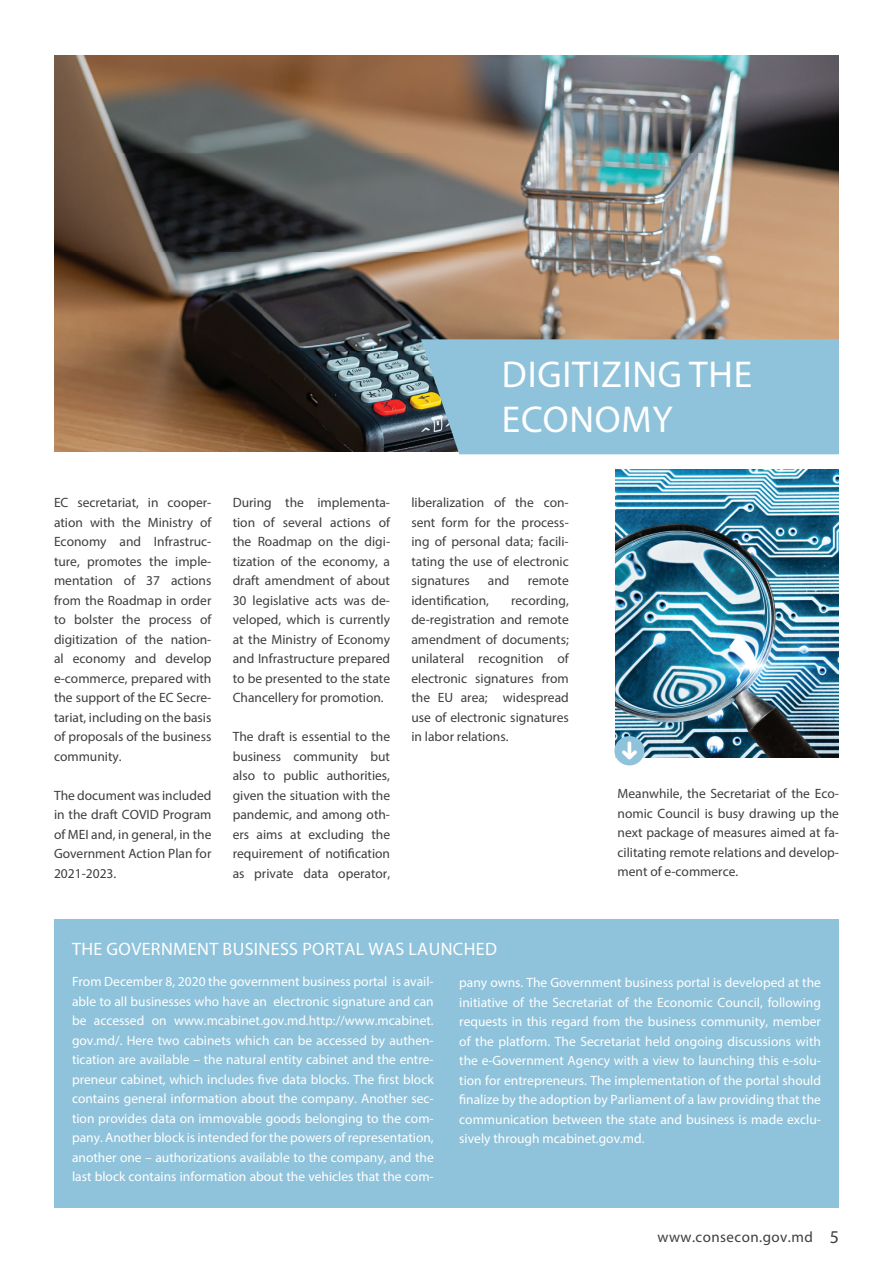
<style>
.page{position:relative;width:893px;height:1263px;background:#fff}
.page>*{position:absolute;margin:0;border:0;box-sizing:border-box;transform-origin:0 0}
.t1{font:37.5px/45px "Myriad Pro";letter-spacing:.02em;color:#fff}
.t2{font:18px "Myriad Pro";letter-spacing:.02em;color:#fff}
.t3{font:15px "Myriad Pro";letter-spacing:.03em;color:#3e3e3f}
.t4{font:13.5px/19.5px "Myriad Pro";color:#3e3e3f;text-align:justify}
.t5{font:13.5px/19.5px "Myriad Pro";color:#fff;text-align:justify}
.s1{font-size:18px}
</style>
<div class="page">
<img style="left:54px;top:55px;width:785px;height:396px">
<img style="left:616px;top:469px;width:223px;height:288px">
<div style="left:421px;top:339px;width:418px;height:115px;background:#8fc3db"></div>
<div style="left:54px;top:919px;width:785px;height:288px;background:#8fc3db"></div>
<div style="left:614px;top:736px;width:30px;height:29px;background:#8fc3db;border-radius:50%"></div>
<svg style="left:622px;top:741px;width:15px;height:18px"></svg>
<h1 class="t1" style="left:502px;top:352px;width:252px">DIGITIZING THE<br>ECONOMY</h1>
<p class="t4" style="left:54px;top:493px;width:159px">EC secretariat, in cooper&shy;ation with the Ministry of Economy and Infrastruc&shy;ture, promotes the imple&shy;mentation of 37 actions from the Roadmap in order to bolster the process of digitization of the nation&shy;al economy and develop e-commerce, prepared with the support of the EC Secre&shy;tariat, including on the basis of proposals of the business community.</p>
<p class="t4" style="left:54px;top:785px;width:159px">The document was included in the draft COVID Program of MEI and, in general, in the Government Action Plan for 2021-2023.</p>
<p class="t4" style="left:233px;top:493px;width:159px">During the implementa&shy;tion of several actions of the Roadmap on the digi&shy;tization of the economy, a draft amendment of about 30 legislative acts was de&shy;veloped, which is currently at the Ministry of Economy and Infrastructure prepared to be presented to the state Chancellery for promotion.</p>
<p class="t4" style="left:233px;top:727px;width:159px">The draft is essential to the business community but also to public authorities, given the situation with the pandemic, and among oth&shy;ers aims at excluding the requirement of notification as private data operator,</p>
<p class="t4" style="left:411px;top:492px;width:159px">liberalization of the con&shy;sent form for the process&shy;ing of personal data; facili&shy;tating the use of electronic signatures</p>
<p class="t4" style="left:488px;top:570px;width:23px">and</p>
<p class="t4" style="left:528px;top:570px;width:43px">remote</p>
<p class="t4" style="left:411px;top:590px;width:79px">identification,</p>
<p class="t4" style="left:411px;top:590px;width:159px;text-indent:100px">recording, de-registration and remote amendment of documents; unilateral recognition of electronic signatures from the EU area; widespread use of electronic signatures in labor relations.</p>
<p class="t4" style="left:618px;top:783px;width:223px">Meanwhile, the Secretariat of the Eco&shy;nomic Council is busy drawing up the next package of measures aimed at fa&shy;cilitating remote relations and develop&shy;ment of e-commerce.</p>
<h2 class="t2" style="left:72px;top:938px;width:426px">THE GOVERNMENT BUSINESS PORTAL WAS LAUNCHED</h2>
<p class="t5" style="left:459px;top:973px;width:363px">pany owns. The Government business portal is developed at the initiative of the Secretariat of the Economic Council, following requests in this regard from the business community, member of the platform. The Secretariat held ongoing discussions with the e-Government Agency with a view to launching this e-solu&shy;tion for entrepreneurs. The implementation of the portal should finalize by the adoption by Parliament of a law providing that the communication between the state and business is made exclu&shy;sively through mcabinet.gov.md.</p>
<p class="t5" style="left:72px;top:972px;width:363px">From December 8, 2020 the government business portal is avail&shy;able to all businesses who have an electronic signature and can be accessed on www.mcabinet.gov.md.http://www.mcabinet. gov.md/. Here two cabinets which can be accessed by authen&shy;tication are available – the natural entity cabinet and the entre&shy;preneur cabinet, which includes five data blocks. The first block contains general information about the company. Another sec&shy;tion provides data on immovable goods belonging to the com&shy;pany. Another block is intended for the powers of representation, another one – authorizations available to the company, and the last block contains information about the vehicles that the com-</p>
<p class="t3" style="left:658px;top:1228px;width:183px">www.consecon.gov.md <span class="s1">5</span></p>
</div>
